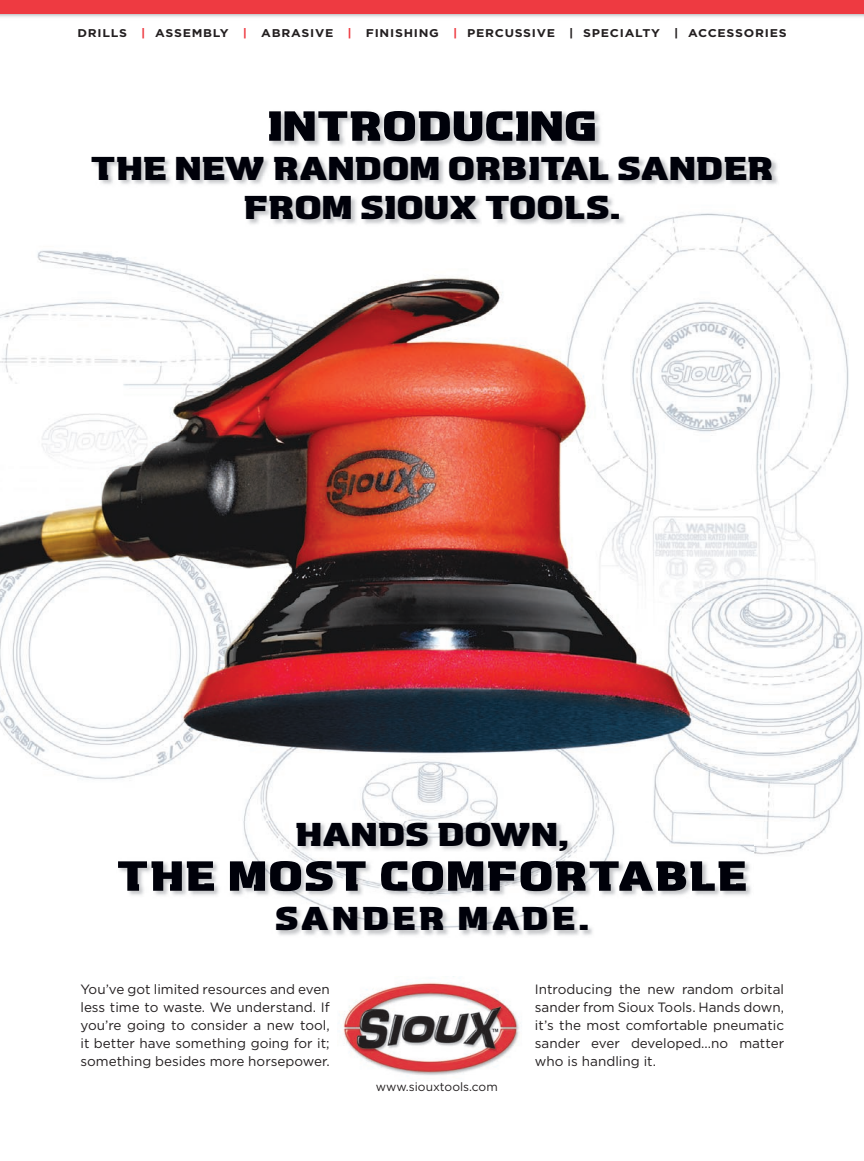
<style>
.page{position:relative;width:864px;height:1161px;background:#fff}
.page>*{position:absolute;margin:0;border:0;box-sizing:border-box;transform-origin:0 0}
.t1{font:800 42px "Aquatic";letter-spacing:.005em;color:#00010a;scale:1.4 1}
.t2{font:800 33px/39px "Aquatic";color:#00010a;text-align:center;scale:1.4 1}
.t3{font:800 33px "Aquatic";letter-spacing:.06em;color:#00010a;scale:1.4 1}
.t4{font:13.5px/18px "Gotham";color:#231f20;text-align:justify}
.t5{font:12px "Gotham";color:#231f20}
.t6{font:700 11.25px "Gotham";letter-spacing:.06em;color:#231f20;scale:1.1 1}
.t7{font:700 11.25px "Gotham";color:#ee3a41;scale:1.1 1}
.s1{color:#ee3a41}
</style>
<div class="page">
<img style="left:343px;top:982px;width:177px;height:93px">
<img style="left:0;top:227px;width:863px;height:628px">
<div style="left:0;top:0;width:864px;height:14px;background:#ee3a41"></div>
<img style="left:117px;top:821px;width:636px;height:115px">
<img style="left:94px;top:112px;width:684px;height:115px">
<p class="t6" style="left:77px;top:26px;width:47px">DRILLS</p>
<p class="t6" style="left:141px;top:26px;width:81px"><span class="s1">|</span> ASSEMBLY</p>
<p class="t7" style="left:243px;top:26px;width:5px">|</p>
<p class="t6" style="left:261px;top:26px;width:67px">ABRASIVE</p>
<p class="t7" style="left:347px;top:26px;width:5px">|</p>
<p class="t6" style="left:366px;top:26px;width:68px">FINISHING</p>
<p class="t6" style="left:453px;top:26px;width:94px"><span class="s1">|</span> PERCUSSIVE</p>
<p class="t6" style="left:569px;top:26px;width:84px">| SPECIALTY</p>
<p class="t6" style="left:674px;top:26px;width:104px">| ACCESSORIES</p>
<h1 class="t1" style="left:267px;top:99px;width:237px">INTRODUCING</h1>
<h2 class="t2" style="left:91px;top:148px;width:489px">THE NEW RANDOM ORBITAL SANDER<br>FROM SIOUX TOOLS.</h2>
<h2 class="t2" style="left:295px;top:814px;width:197px">HANDS DOWN,</h2>
<h1 class="t1" style="left:116px;top:849px;width:452px">THE MOST COMFORTABLE</h1>
<h2 class="t3" style="left:275px;top:897px;width:226px">SANDER MADE.</h2>
<p class="t4" style="left:80px;top:980px;width:251px">You’ve got limited resources and even less time to waste. We understand. If you’re going to consider a new tool, it better have something going for it; something besides more horsepower.</p>
<p class="t4" style="left:535px;top:980px;width:251px">Introducing the new random orbital sander from Sioux Tools. Hands down, it’s the most comfortable pneumatic sander ever developed...no matter who is handling it.</p>
<p class="t5" style="left:376px;top:1080px;width:123px">www.siouxtools.com</p>
</div>
